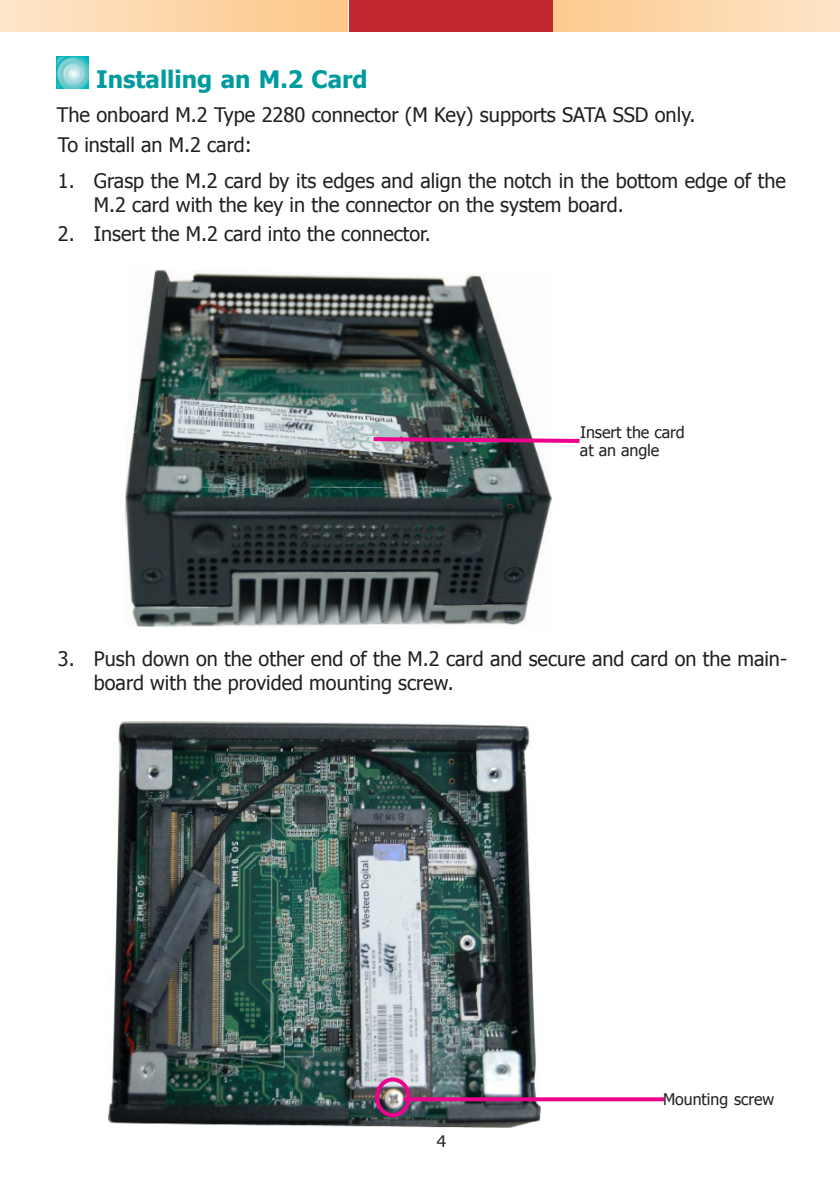
<style>
.page{position:relative;width:840px;height:1191px;background:#fff}
.page>*{position:absolute;margin:0;border:0;box-sizing:border-box;transform-origin:0 0}
.Subheading_1{font:700 24px "Tahoma";color:#009b9e}
.t1{font:20px/24px "Tahoma";color:#231f20}
.Body_Text{font:16px "Tahoma";letter-spacing:-.005em;color:#231f20}
.t2{font:16px "Verdana";color:#231f20}
</style>
<div class="page">
<div style="left:347px;top:0;width:206px;height:32px;background:#c0262d"></div>
<div style="left:553px;top:0;width:286px;height:32px;background:linear-gradient(to right,#fdca8e,#fee5c8)"></div>
<div style="left:0;top:0;width:347px;height:32px;background:linear-gradient(to right,#fee6cb,#fdc787)"></div>
<svg style="left:57px;top:57px;width:32px;height:32px"></svg>
<img style="left:125px;top:270px;width:427px;height:357px">
<svg style="left:369px;top:435px;width:211px;height:10px"></svg>
<img style="left:108px;top:721px;width:432px;height:406px">
<div style="left:375px;top:1077px;width:35px;height:40px;border:4px solid #ed028c;border-radius:50%"></div>
<svg style="left:403px;top:1097px;width:260px;height:4px"></svg>
<p class="Subheading_1" style="left:96px;top:62px;width:273px">Installing an M.2 Card</p>
<p class="t1" style="left:57px;top:101px;width:640px">The onboard M.2 Type 2280 connector (M Key) supports SATA SSD only.</p>
<p class="t1" style="left:58px;top:132px;width:195px">To install an M.2 card:</p>
<p class="t1" style="left:94px;top:167px;width:693px;text-indent:-36px">1. Grasp the M.2 card by its edges and align the notch in the bottom edge of the<br>M.2 card with the key in the connector on the system board.</p>
<p class="t1" style="left:58px;top:221px;width:374px">2. Insert the M.2 card into the connector.</p>
<p class="Body_Text" style="left:579px;top:421px;width:106px">Insert the card</p>
<p class="Body_Text" style="left:579px;top:439px;width:81px">at an angle</p>
<p class="t1" style="left:94px;top:645px;width:694px;text-indent:-36px">3. Push down on the other end of the M.2 card and secure and card on the main&shy;board with the provided mounting screw.</p>
<p class="t2" style="left:436px;top:1129px;width:12px">4</p>
<p class="Body_Text" style="left:662px;top:1088px;width:113px">Mounting screw</p>
</div>
